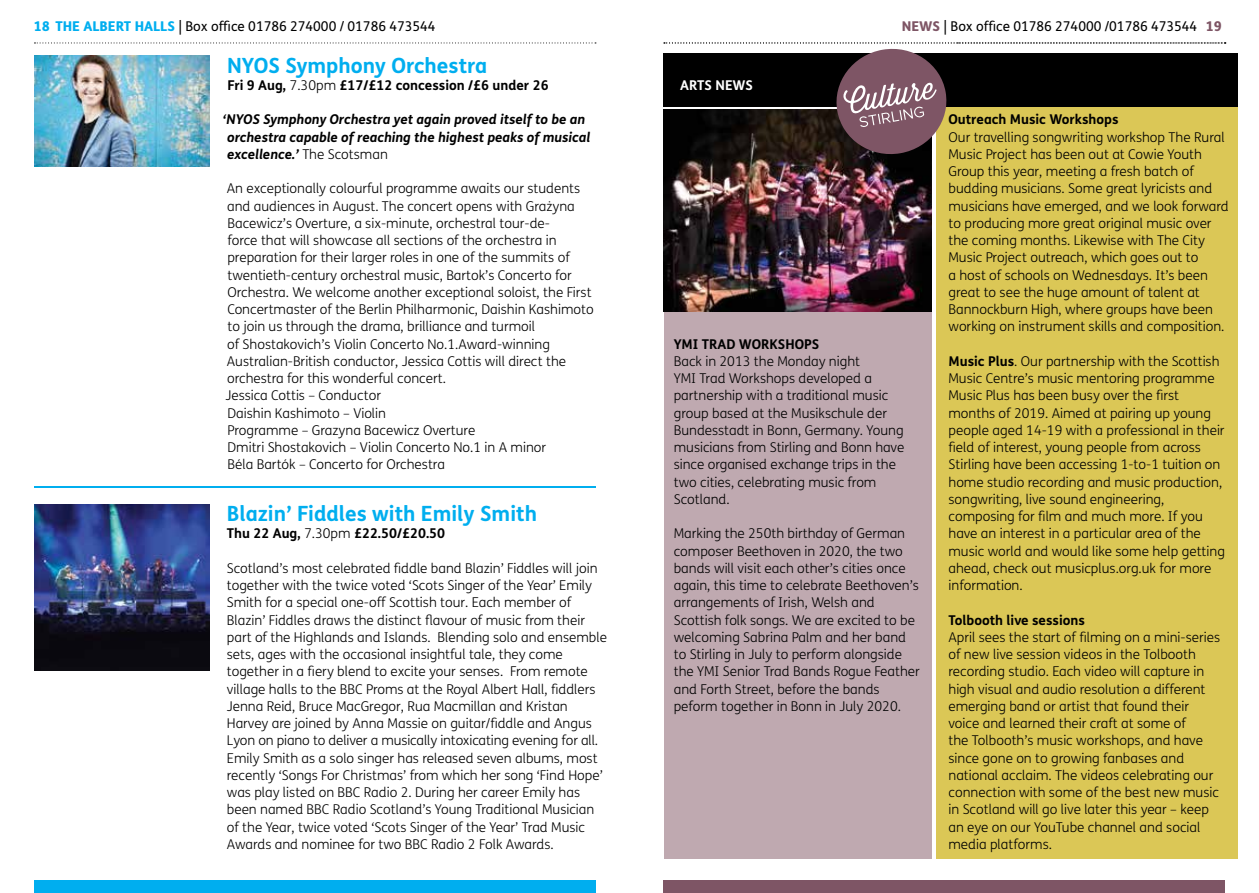
<style>
.page{position:relative;width:1259px;height:893px;background:#fff}
.page>*{position:absolute;margin:0;border:0;box-sizing:border-box;transform-origin:0 0}
.t1{font:700 21px "FS Me";color:#00aeef}
.t2{font:300 13.5px/17.2px "FS Me";color:#000}
.t3{font:700 13.5px "FS Me";color:#000}
.t4{font:italic 700 13.5px/17.2px "FS Me";color:#000}
.t5{font:13.5px "FS Me";color:#000}
.t6{font:700 13.5px "FS Me";color:#fff}
.t7{font:800 13.5px "FS Me";color:#7e5565}
.s1{font-weight:800;color:#00aeef}
.s2{font-weight:300}
.s3{font-weight:300;font-style:normal}
.s4{font-weight:800;color:#7e5565}
.s5{font-weight:700}
</style>
<div class="page">
<div style="left:34px;top:880px;width:561px;height:13px;background:#00aeef"></div>
<svg style="left:34px;top:43px;width:562px;height:1px"></svg>
<div style="left:935px;top:106px;width:302px;height:753px;background:#dbc756"></div>
<img style="left:34px;top:55px;width:176px;height:112px">
<img style="left:34px;top:504px;width:176px;height:166px">
<hr style="left:34px;top:486px;width:561px;height:1px;background:#00aeef">
<div style="left:663px;top:53px;width:574px;height:53px;background:#000"></div>
<div style="left:663px;top:880px;width:562px;height:13px;background:#7e5565"></div>
<div style="left:664px;top:206px;width:268px;height:653px;background:#bfa9b0"></div>
<img style="left:664px;top:158px;width:268px;height:153px">
<svg style="left:664px;top:43px;width:562px;height:115px"></svg>
<p class="t5" style="left:34px;top:17px;width:403px"><span class="s1">18 THE ALBERT HALLS</span> | Box office 01786 274000 / 01786 473544</p>
<h1 class="t1" style="left:227px;top:49px;width:262px">NYOS Symphony Orchestra</h1>
<p class="t3" style="left:228px;top:75px;width:322px">Fri 9 Aug, <span class="s2">7.30pm</span> £17/£12 concession /£6 under 26</p>
<p class="t4" style="left:227px;top:110px;width:365px;text-indent:-4px">‘NYOS Symphony Orchestra yet again proved itself to be an orchestra capable of reaching the highest peaks of musical excellence.’ <span class="s3">The Scotsman</span></p>
<p class="t2" style="left:225px;top:180px;width:370px">An exceptionally colourful programme awaits our students and audiences in August. The concert opens with Grażyna Bacewicz’s Overture, a six-minute, orchestral tour-de-<br>force that will showcase all sections of the orchestra in preparation for their larger roles in one of the summits of twentieth-century orchestral music, Bartok’s Concerto for Orchestra. We welcome another exceptional soloist, the First Concertmaster of the Berlin Philharmonic, Daishin Kashimoto to join us through the drama, brilliance and turmoil<br>of Shostakovich’s Violin Concerto No.1.Award-winning Australian-British conductor, Jessica Cottis will direct the orchestra for this wonderful concert.<br>Jessica Cottis – Conductor<br>Daishin Kashimoto – Violin<br>Programme – Grazyna Bacewicz Overture<br>Dmitri Shostakovich – Violin Concerto No.1 in A minor<br>Béla Bartók – Concerto for Orchestra</p>
<h1 class="t1" style="left:227px;top:497px;width:312px">Blazin’ Fiddles with Emily Smith</h1>
<p class="t3" style="left:227px;top:523px;width:220px">Thu 22 Aug, <span class="s2">7.30pm</span> £22.50/£20.50</p>
<p class="t2" style="left:227px;top:559px;width:382px">Scotland’s most celebrated fiddle band Blazin’ Fiddles will join together with the twice voted ‘Scots Singer of the Year’ Emily Smith for a special one-off Scottish tour. Each member of Blazin’ Fiddles draws the distinct flavour of music from their part of the Highlands and Islands. Blending solo and ensemble sets, ages with the occasional insightful tale, they come together in a fiery blend to excite your senses. From remote village halls to the BBC Proms at the Royal Albert Hall, fiddlers Jenna Reid, Bruce MacGregor, Rua Macmillan and Kristan Harvey are joined by Anna Massie on guitar/fiddle and Angus Lyon on piano to deliver a musically intoxicating evening for all.<br>Emily Smith as a solo singer has released seven albums, most recently ‘Songs For Christmas’ from which her song ‘Find Hope’ was play listed on BBC Radio 2. During her career Emily has been named BBC Radio Scotland’s Young Traditional Musician of the Year, twice voted ‘Scots Singer of the Year’ Trad Music Awards and nominee for two BBC Radio 2 Folk Awards.</p>
<p class="t6" style="left:680px;top:75px;width:74px">ARTS NEWS</p>
<p class="t5" style="left:901px;top:17px;width:297px"><span class="s4">NEWS</span> | Box office 01786 274000 /01786 473544</p>
<p class="t7" style="left:1205px;top:16px;width:17px">19</p>
<p class="t3" style="left:948px;top:109px;width:171px">Outreach Music Workshops</p>
<p class="t2" style="left:948px;top:128px;width:282px">Our travelling songwriting workshop The Rural Music Project has been out at Cowie Youth Group this year, meeting a fresh batch of budding musicians. Some great lyricists and musicians have emerged, and we look forward to producing more great original music over the coming months. Likewise with The City Music Project outreach, which goes out to<br>a host of schools on Wednesdays. It’s been great to see the huge amount of talent at Bannockburn High, where groups have been working on instrument skills and composition.</p>
<p class="t3" style="left:674px;top:333px;width:147px">YMI TRAD WORKSHOPS</p>
<p class="t2" style="left:674px;top:352px;width:232px">Back in 2013 the Monday night<br>YMI Trad Workshops developed a partnership with a traditional music group based at the Musikschule der<br>Bundesstadt in Bonn, Germany. Young musicians from Stirling and Bonn have since organised exchange trips in the two cities, celebrating music from<br>Scotland.</p>
<p class="t2" style="left:674px;top:525px;width:248px">Marking the 250th birthday of German composer Beethoven in 2020, the two bands will visit each other’s cities once again, this time to celebrate Beethoven’s arrangements of Irish, Welsh and Scottish folk songs. We are excited to be welcoming Sabrina Palm and her band to Stirling in July to perform alongside the YMI Senior Trad Bands Rogue Feather and Forth Street, before the bands peform together in Bonn in July 2020.</p>
<p class="t2" style="left:948px;top:352px;width:278px"><span class="s5">Music Plus</span>. Our partnership with the Scottish Music Centre’s music mentoring programme Music Plus has been busy over the first months of 2019. Aimed at pairing up young people aged 14-19 with a professional in their field of interest, young people from across Stirling have been accessing 1-to-1 tuition on home studio recording and music production, songwriting, live sound engineering, composing for film and much more. If you have an interest in a particular area of the music world and would like some help getting ahead, check out musicplus.org.uk for more information.</p>
<p class="t3" style="left:948px;top:609px;width:138px">Tolbooth live sessions</p>
<p class="t2" style="left:948px;top:628px;width:273px">April sees the start of filming on a mini-series of new live session videos in the Tolbooth recording studio. Each video will capture in high visual and audio resolution a different emerging band or artist that found their voice and learned their craft at some of<br>the Tolbooth’s music workshops, and have since gone on to growing fanbases and national acclaim. The videos celebrating our connection with some of the best new music in Scotland will go live later this year – keep an eye on our YouTube channel and social media platforms.</p>
</div>
